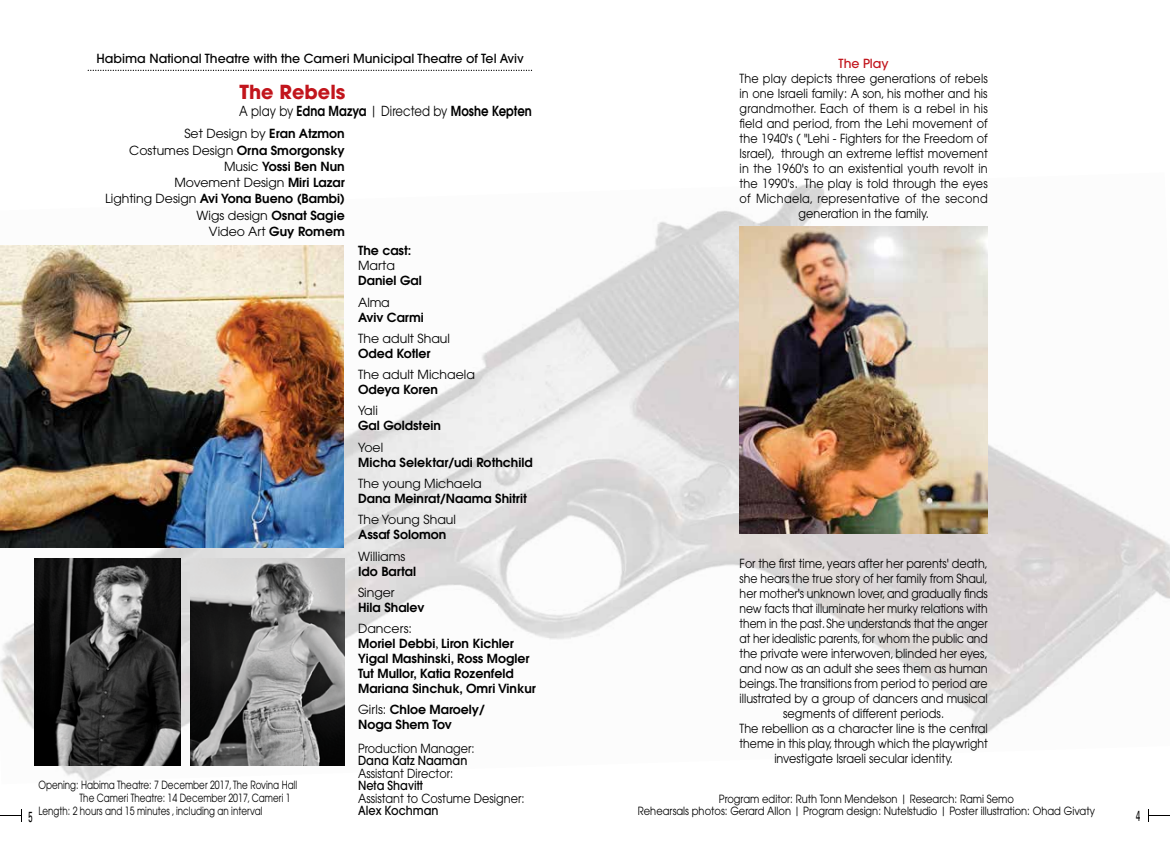
<style>
.page{position:relative;width:1170px;height:851px;background:#fff}
.page>*{position:absolute;margin:0;border:0;box-sizing:border-box;transform-origin:0 0}
.t1{font:700 19.25px "Avant Garde";color:#c2151c}
.t2{font:500 17.5px "Narkiss New MF";color:#000;scale:.5 1}
.t3{font:600 13.75px "Avant Garde";letter-spacing:.005em;color:#000;scale:.85 1}
.t4{font:12.5px/15px "Avant Garde";color:#000;text-align:center;scale:.89 1}
.t5{font:600 12.5px/16.2px "Avant Garde";color:#000}
.t6{font:12.5px/15px "Avant Garde";color:#000;text-align:right;scale:.9 1}
.t7{font:12.5px "Avant Garde";color:#000}
.t8{font:500 12.5px "Avant Garde";color:#000}
.t9{font:500 12.5px "Avant Garde";color:#000;scale:.9 1}
.t10{font:12.5px "Avant Garde";letter-spacing:.025em;color:#000;scale:.9 1}
.t11{font:500 12.5px "Avant Garde";color:#c2151c}
.t12{font:11.25px/12.5px "Avant Garde";color:#000;text-align:center;scale:.88 1}
.t13{font:11.25px "Avant Garde";color:#000;scale:.78 1}
.s1{font-weight:400}
.s2{font-family:"Adobe Hebrew";font-weight:400}
</style>
<div class="page">
<img style="left:868px;top:226px;width:187px;height:255px">
<img style="left:562px;top:184px;width:306px;height:309px">
<img style="left:344px;top:306px;width:218px;height:200px">
<img style="left:0;top:547px;width:255px;height:52px">
<img style="left:789px;top:481px;width:380px;height:254px">
<img style="left:386px;top:493px;width:403px;height:147px">
<img style="left:255px;top:506px;width:140px;height:260px">
<img style="left:0;top:599px;width:264px;height:182px">
<img style="left:0;top:245px;width:344px;height:302px">
<img style="left:190px;top:559px;width:154px;height:205px">
<svg style="left:1148px;top:809px;width:21px;height:12px"></svg>
<svg style="left:0;top:809px;width:22px;height:12px"></svg>
<svg style="left:88px;top:70px;width:444px;height:1px"></svg>
<img style="left:739px;top:227px;width:248px;height:306px">
<img style="left:35px;top:558px;width:145px;height:206px">
<p class="t8" style="left:96px;top:51px;width:429px">Habima National Theatre with the Cameri Municipal Theatre of Tel Aviv</p>
<h1 class="t1" style="left:239px;top:79px;width:107px">The Rebels</h1>
<p class="t3" style="left:239px;top:102px;width:346px"><span class="s1">A play by</span> Edna Mazya <span class="s1">| Directed by</span> Moshe Kepten</p>
<p class="t5" style="left:105px;top:125px;width:241px;text-align:right"><span class="s1">Set Design by</span> Eran Atzmon<br><span class="s1">Costumes Design</span> Orna Smorgonsky<br><span class="s1">Music</span> Yossi Ben Nun<br><span class="s1">Movement Design</span> Miri Lazar<br><span class="s1">Lighting Design</span> Avi Yona Bueno (Bambi(<br><span class="s1">Wigs design</span> Osnat Sagie<br><span class="s1">Video Art</span> Guy Romem</p>
<p class="t13" style="left:38px;top:778px;width:333px">Opening: Habima Theatre 7: December 2017,The Rovina Hall</p>
<p class="t13" style="left:80px;top:791px;width:272px">The Cameri Theatre: 14 December 2017, Cameri 1</p>
<p class="t13" style="left:38px;top:804px;width:288px">Length 2: hours and 15 minutes , including an interval</p>
<h2 class="t2" style="left:28px;top:806px;width:11px">5</h2>
<p class="t5" style="left:358px;top:242px;width:55px">The cast:</p>
<p class="t7" style="left:358px;top:258px;width:38px">Marta</p>
<p class="t5" style="left:358px;top:272px;width:65px">Daniel Gal</p>
<p class="t7" style="left:358px;top:294px;width:33px">Alma</p>
<p class="t5" style="left:358px;top:308px;width:67px">Aviv Carmi</p>
<p class="t7" style="left:358px;top:331px;width:93px">The adult Shaul</p>
<p class="t5" style="left:358px;top:345px;width:74px">Oded Kotler</p>
<p class="t7" style="left:358px;top:367px;width:118px">The adult Michaela</p>
<p class="t5" style="left:358px;top:381px;width:81px">Odeya Koren</p>
<p class="t7" style="left:358px;top:403px;width:21px">Yali</p>
<p class="t5" style="left:358px;top:417px;width:84px">Gal Goldstein</p>
<p class="t7" style="left:358px;top:439px;width:27px">Yoel</p>
<p class="t5" style="left:358px;top:453px;width:176px">Micha Selektar/udi Rothchild</p>
<p class="t7" style="left:358px;top:476px;width:125px">The young Michaela</p>
<p class="t5" style="left:358px;top:490px;width:170px">Dana Meinrat/Naama Shitrit</p>
<p class="t7" style="left:358px;top:512px;width:99px">The Young Shaul</p>
<p class="t5" style="left:358px;top:526px;width:90px">Assaf Solomon</p>
<p class="t7" style="left:358px;top:548px;width:49px">Williams</p>
<p class="t5" style="left:358px;top:562px;width:59px">Ido Bartal</p>
<p class="t7" style="left:358px;top:584px;width:38px">Singer</p>
<p class="t5" style="left:358px;top:598px;width:68px">Hila Shalev</p>
<p class="t5" style="left:358px;top:620px;width:179px;line-height:15px"><span class="s1">Dancers:<br></span>Moriel Debbi<span class="s2">,</span> Liron Kichler<br>Yigal Mashinski, Ross Mogler<br>Tut Mullor, Katia Rozenfeld<br>Mariana Sinchuk, Omri Vinkur</p>
<p class="t5" style="left:358px;top:702px;width:128px;line-height:15px"><span class="s1">Girls:</span> Chloe Maroely/<br>Noga Shem Tov</p>
<p class="t6" style="left:358px;top:740px;width:131px">Production Manager:</p>
<p class="t9" style="left:358px;top:752px;width:123px">Dana Katz Naaman</p>
<p class="t6" style="left:358px;top:765px;width:107px">Assistant Director:</p>
<p class="t9" style="left:358px;top:777px;width:74px">Neta Shavitt</p>
<p class="t6" style="left:358px;top:790px;width:186px">Assistant to Costume Designer:</p>
<p class="t9" style="left:358px;top:802px;width:91px">Alex Kochman</p>
<p class="t11" style="left:838px;top:56px;width:52px">The Play</p>
<p class="t6" style="left:739px;top:71px;width:277px">The play depicts three generations of rebels in one Israeli family A: son, his mother and his grandmother. Each of them ais rebel in his field and period, from the Lehi movement of the 1940 s' ( "Lehi - Fighters for the Freedom of through an extreme leftist movement</p>
<p class="t6" style="left:739px;top:146px;width:41px">Israel ,)</p>
<p class="t6" style="left:739px;top:161px;width:277px">in the 1960 s' to an existential youth revolt in</p>
<p class="t6" style="left:804px;top:176px;width:205px">The play is told through the eyes</p>
<p class="t6" style="left:739px;top:176px;width:66px">the 1990 .s'</p>
<p class="t10" style="left:739px;top:191px;width:277px">of Michaela, representative of the second</p>
<p class="t6" style="left:798px;top:206px;width:146px">generation in the family.</p>
<p class="t4" style="left:739px;top:556px;width:280px">For the first time,years after her parents' death, she hears the true story of her family from Shaul, her mother s' unknown lover,and gradually finds new facts that illuminate her murky relations with them in the past.She understands that the anger at her idealistic parents,for whom the public and the private were interwoven,blinded her eyes, and now as an adult she sees them as human beings.The transitions from period to period are illustrated by a group of dancers and musical segments of different periods.<br>The rebellion as a character line is the central theme in this play,through which the playwright investigate Israeli secular identity.</p>
<p class="t12" style="left:637px;top:792px;width:521px">Program editor: Ruth Tonn Mendelson | Research: Rami Semo<br>Rehearsals photos: Gerard Allon | Program design: Nutelstudio | Poster illustration: Ohad Givaty</p>
<h2 class="t2" style="left:1135px;top:805px;width:11px">4</h2>
</div>
